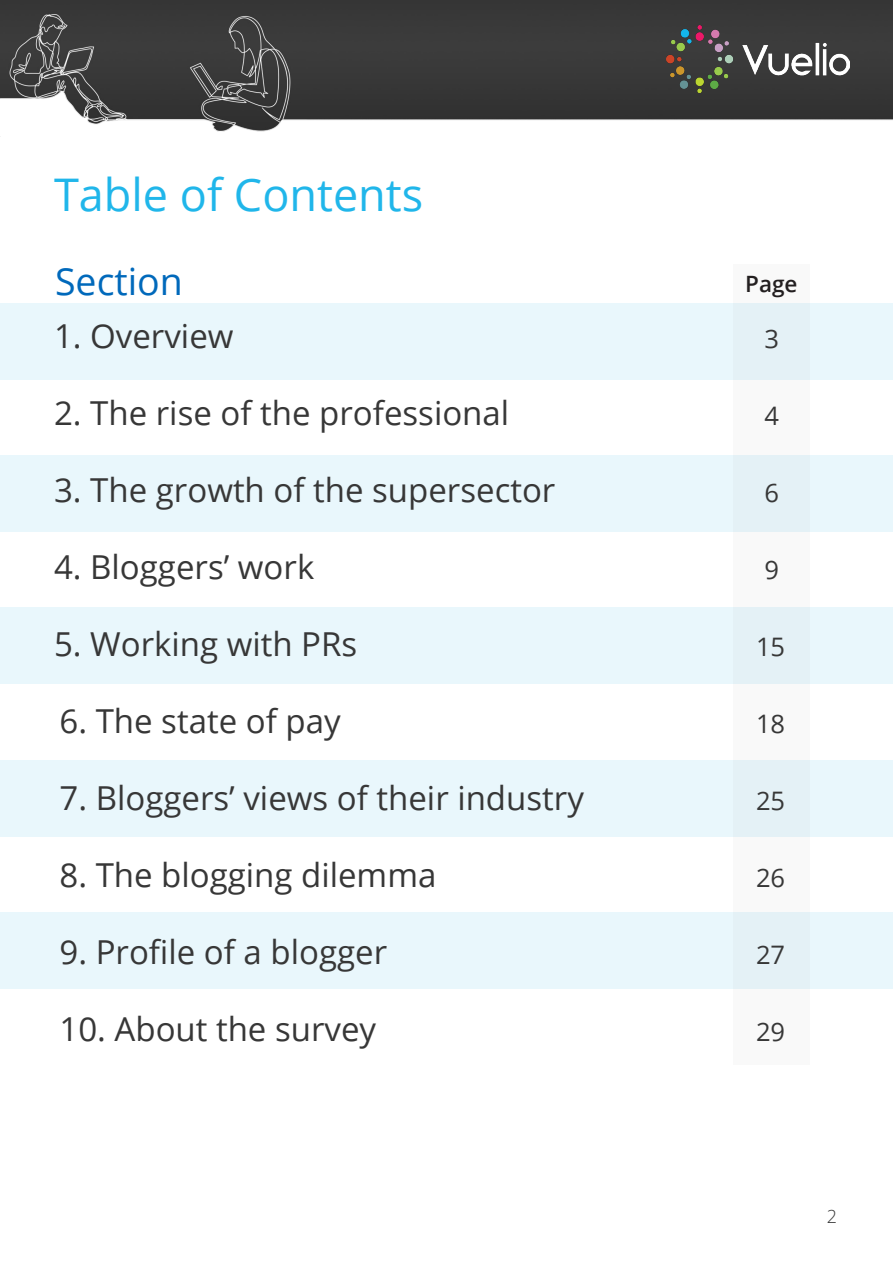
<style>
.page{position:relative;width:893px;height:1263px;background:#fff}
.page>*{position:absolute;margin:0;border:0;box-sizing:border-box;transform-origin:0 0}
.t1{font:45px "Open Sans";color:#20b6ea}
.Sub_head{font:37.5px "Open Sans";color:#0069bb}
.Copy{font:33px "Open Sans";color:#373737}
.Copy-2{font:25.5px "Open Sans";color:#373737}
.Sub_head-2{font:600 22.5px "Open Sans";color:#231f20}
.t2{font:300 18px "Open Sans";color:#373737}
</style>
<div class="page">
<div style="left:0;top:760px;width:893px;height:76px;background:#e9f7fc"></div>
<div style="left:0;top:608px;width:893px;height:76px;background:#e9f7fc"></div>
<div style="left:0;top:912px;width:893px;height:76px;background:#e9f7fc"></div>
<div style="left:0;top:456px;width:893px;height:76px;background:#e9f7fc"></div>
<div style="left:0;top:303px;width:893px;height:76px;background:#e9f7fc"></div>
<div style="left:733px;top:264px;width:76px;height:800px;background:linear-gradient(to right,#eff5f8,#eff5f8)"></div>
<img style="left:0;top:0;width:893px;height:137px">
<img style="left:666px;top:26px;width:183px;height:67px">
<p class="t1" style="left:54px;top:164px;width:371px">Table of Contents</p>
<p class="Sub_head" style="left:55px;top:256px;width:129px">Section</p>
<p class="Sub_head-2" style="left:745px;top:268px;width:54px">Page</p>
<p class="Copy" style="left:54px;top:314px;width:181px">1. Overview</p>
<p class="Copy-2" style="left:765px;top:321px;width:16px">3</p>
<p class="Copy" style="left:54px;top:391px;width:457px">2. The rise of the professional</p>
<p class="Copy-2" style="left:765px;top:398px;width:16px">4</p>
<p class="Copy" style="left:54px;top:468px;width:503px">3. The growth of the supersector</p>
<p class="Copy-2" style="left:765px;top:475px;width:16px">6</p>
<p class="Copy" style="left:54px;top:545px;width:262px">4. Bloggers’ work</p>
<p class="Copy-2" style="left:765px;top:552px;width:16px">9</p>
<p class="Copy" style="left:54px;top:622px;width:305px">5. Working with PRs</p>
<p class="Copy-2" style="left:756px;top:629px;width:31px">15</p>
<p class="Copy" style="left:59px;top:699px;width:283px">6. The state of pay</p>
<p class="Copy-2" style="left:756px;top:706px;width:31px">18</p>
<p class="Copy" style="left:59px;top:776px;width:526px">7. Bloggers’ views of their industry</p>
<p class="Copy-2" style="left:756px;top:783px;width:31px">25</p>
<p class="Copy" style="left:59px;top:853px;width:378px">8. The blogging dilemma</p>
<p class="Copy-2" style="left:756px;top:860px;width:31px">26</p>
<p class="Copy" style="left:59px;top:930px;width:329px">9. Profile of a blogger</p>
<p class="Copy-2" style="left:756px;top:937px;width:31px">27</p>
<p class="Copy" style="left:59px;top:1007px;width:318px">10. About the survey</p>
<p class="Copy-2" style="left:756px;top:1014px;width:31px">29</p>
<p class="t2" style="left:827px;top:1204px;width:12px">2</p>
</div>
